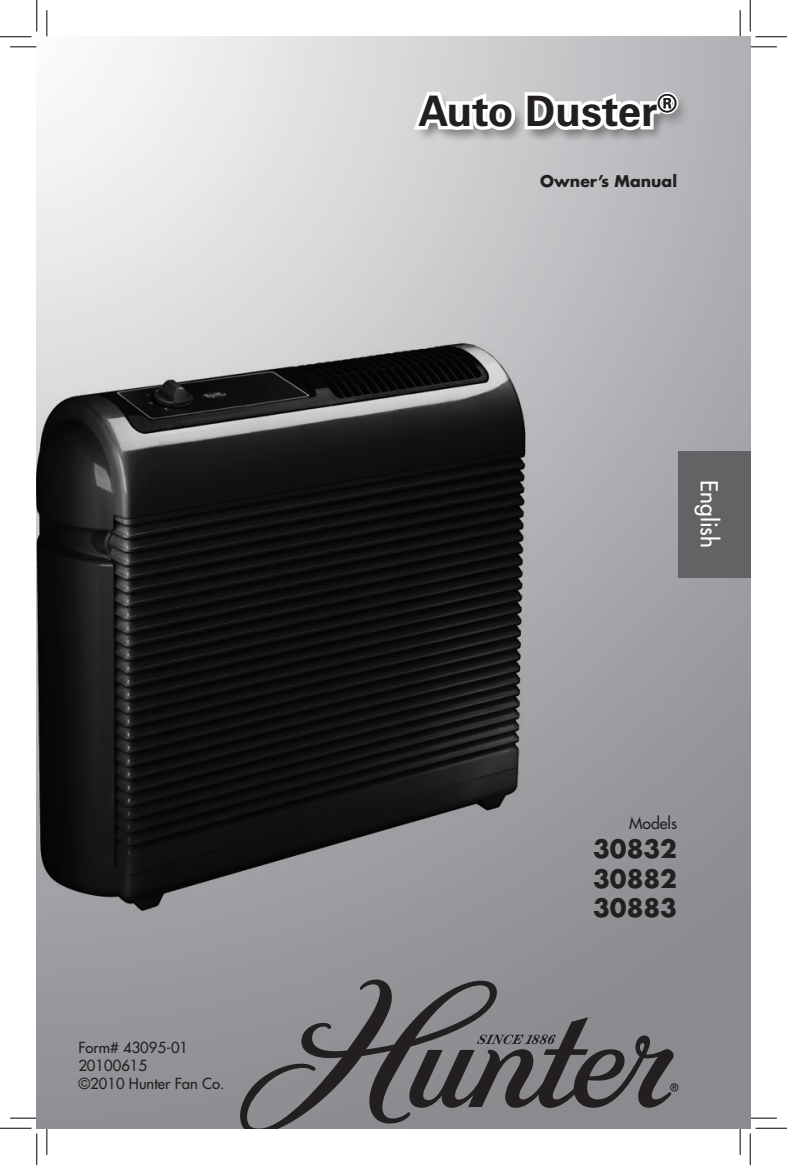
<style>
.page{position:relative;width:787px;height:1165px;background:#fff}
.page>*{position:absolute;margin:0;border:0;box-sizing:border-box;transform-origin:0 0}
.t1{font:700 42px "Univers LT Std";color:#231f20}
.t2{font:700 24.5px/29.4px "Futura Std";color:#231f20;text-align:justify}
.t3{font:500 22.75px "Futura Std";color:#fff}
.t4{font:700 15.75px "Futura Std";color:#231f20}
.t5{font:500 15.75px "Futura Std";color:#231f20}
.t6{font:500 14.88px/17.8px "Futura Std";color:#231f20}
</style>
<div class="page">
<img style="left:37px;top:37px;width:713px;height:1091px">
<svg style="left:498px;top:1017px;width:180px;height:92px;background:#666669"></svg>
<svg style="left:238px;top:972px;width:260px;height:156px;background:#767779"></svg>
<div style="left:678px;top:452px;width:72px;height:126px;background:#636366"></div>
<div style="left:414px;top:92px;width:275px;height:51px;background:#231f20;opacity:.75"></div>
<svg style="left:409px;top:80px;width:271px;height:60px"></svg>
<svg style="left:10px;top:47px;width:26px;height:1px"></svg>
<svg style="left:750px;top:47px;width:27px;height:1px"></svg>
<svg style="left:10px;top:1118px;width:26px;height:1px"></svg>
<svg style="left:750px;top:1118px;width:27px;height:1px"></svg>
<svg style="left:47px;top:10px;width:1px;height:26px"></svg>
<svg style="left:47px;top:1128px;width:1px;height:27px"></svg>
<svg style="left:740px;top:10px;width:1px;height:26px"></svg>
<svg style="left:740px;top:1128px;width:1px;height:27px"></svg>
<hr style="left:0;top:36px;width:32px;height:1px;background:#000">
<hr style="left:755px;top:36px;width:32px;height:1px;background:#000">
<hr style="left:0;top:1128px;width:32px;height:1px;background:#000">
<hr style="left:755px;top:1128px;width:32px;height:1px;background:#000">
<hr style="left:36px;top:0;width:1px;height:32px;background:#000">
<hr style="left:36px;top:1133px;width:1px;height:32px;background:#000">
<hr style="left:750px;top:0;width:1px;height:32px;background:#000">
<hr style="left:750px;top:1133px;width:1px;height:32px;background:#000">
<p class="t6" style="left:78px;top:1039px;width:147px">Form# 43095-01<br>20100615<br>©2010 Hunter Fan Co.</p>
<h1 class="t1" style="left:418px;top:87px;width:260px">Auto Duster<sup>®</sup></h1>
<p class="t4" style="left:540px;top:171px;width:138px">Owner’s Manual</p>
<h3 class="t3" style="left:723px;top:480px;width:69px;rotate:90deg">English</h3>
<p class="t5" style="left:629px;top:813px;width:49px">Models</p>
<h2 class="t2" style="left:593px;top:834px;width:86px">30832<br>30882<br>30883</h2>
</div>
